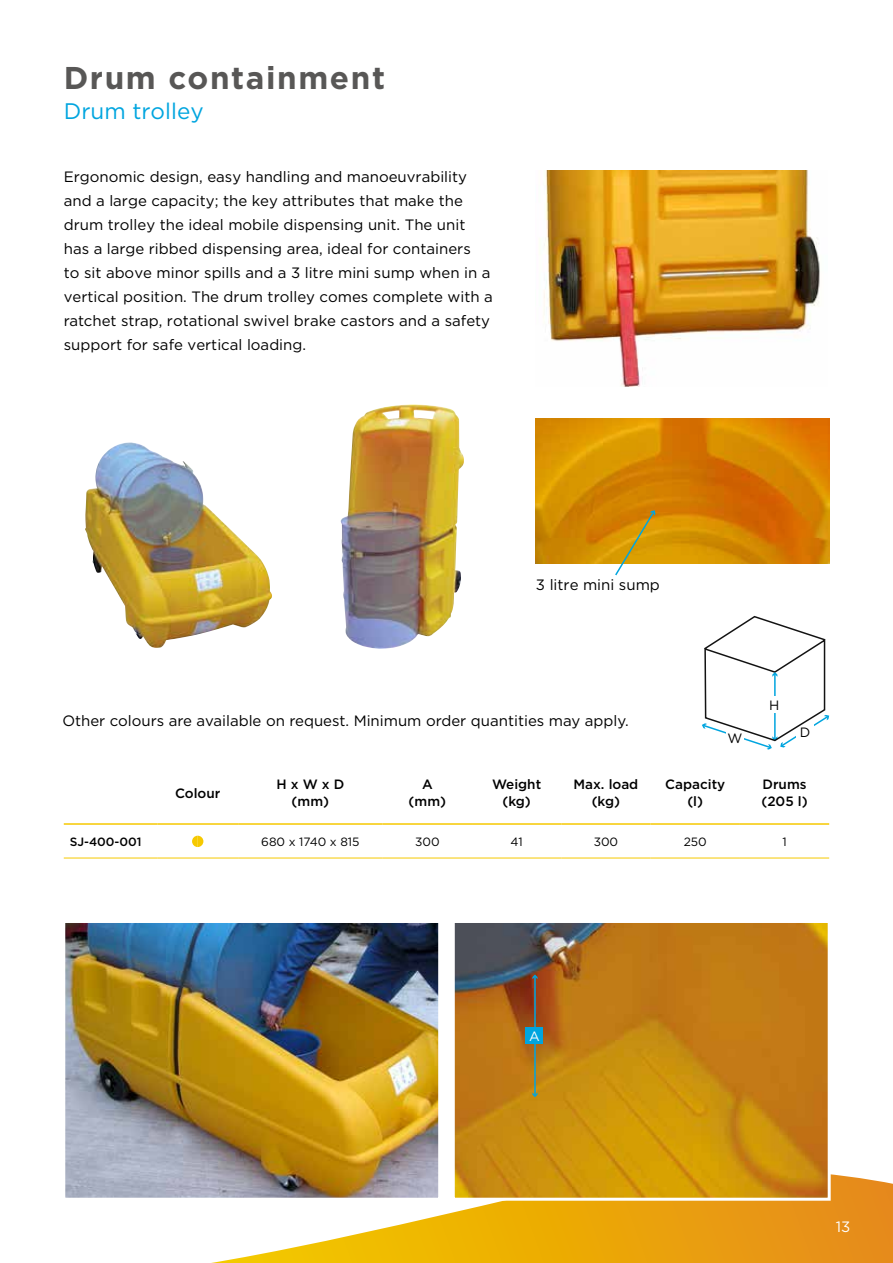
<style>
.page{position:relative;width:893px;height:1263px;background:#fff}
.page>*{position:absolute;margin:0;border:0;box-sizing:border-box;transform-origin:0 0}
.t1{font:700 31.5px "Gotham";letter-spacing:.05em;color:#585756}
.t2{font:22.5px "Gotham";color:#00a5df}
.t3{font:15px/24px "Gotham";color:#000}
.t4{font:15px "Gotham";color:#fff}
.t5{font:500 13.5px/16.5px "Gotham";color:#000;text-align:center}
.t6{font:13.5px "Gotham";color:#000}
.t7{font:13.5px "Gotham";color:#fff}
.t8{font:12px "Gotham";color:#000}
.t9{font:500 12px "Gotham";color:#000}
</style>
<div class="page">
<svg style="left:211px;top:1174px;width:682px;height:89px"></svg>
<img style="left:66px;top:924px;width:371px;height:273px">
<div style="left:62px;top:920px;width:379px;height:281px;border:3px solid #fff"></div>
<svg style="left:64px;top:835px;width:765px;height:23px"></svg>
<hr style="left:64px;top:823px;width:93px;height:2px;background:#f6c900">
<hr style="left:157px;top:823px;width:81px;height:2px;background:#f6c900">
<hr style="left:238px;top:823px;width:145px;height:2px;background:#f6c900">
<hr style="left:383px;top:823px;width:89px;height:2px;background:#f6c900">
<hr style="left:472px;top:823px;width:89px;height:2px;background:#f6c900">
<hr style="left:561px;top:823px;width:90px;height:2px;background:#f6c900">
<hr style="left:651px;top:823px;width:89px;height:2px;background:#f6c900">
<hr style="left:740px;top:823px;width:89px;height:2px;background:#f6c900">
<hr style="left:64px;top:858px;width:93px;height:1px;background:#f6c900">
<hr style="left:157px;top:858px;width:81px;height:1px;background:#f6c900">
<hr style="left:238px;top:858px;width:145px;height:1px;background:#f6c900">
<hr style="left:383px;top:858px;width:89px;height:1px;background:#f6c900">
<hr style="left:472px;top:858px;width:89px;height:1px;background:#f6c900">
<hr style="left:561px;top:858px;width:90px;height:1px;background:#f6c900">
<hr style="left:651px;top:858px;width:89px;height:1px;background:#f6c900">
<hr style="left:740px;top:858px;width:89px;height:1px;background:#f6c900">
<svg style="left:192px;top:836px;width:11px;height:11px"></svg>
<img style="left:85px;top:442px;width:187px;height:206px">
<img style="left:341px;top:405px;width:123px;height:244px">
<img style="left:456px;top:924px;width:371px;height:273px">
<div style="left:452px;top:920px;width:379px;height:281px;border:3px solid #fff"></div>
<hr style="left:534px;top:976px;width:2px;height:119px;background:#00a5df">
<svg style="left:532px;top:974px;width:5px;height:5px"></svg>
<div style="left:526px;top:1027px;width:17px;height:17px;background:#00a5df"></div>
<svg style="left:532px;top:1092px;width:5px;height:5px"></svg>
<img style="left:544px;top:170px;width:276px;height:217px">
<svg style="left:702px;top:615px;width:128px;height:134px"></svg>
<div style="left:765px;top:696px;width:18px;height:17px;background:#fff"></div>
<img style="left:536px;top:419px;width:293px;height:145px">
<svg style="left:614px;top:510px;width:42px;height:66px"></svg>
<h1 class="t1" style="left:64px;top:57px;width:323px">Drum containment</h1>
<h2 class="t2" style="left:64px;top:97px;width:141px">Drum trolley</h2>
<p class="t3" style="left:64px;top:164px;width:431px">Ergonomic design, easy handling and manoeuvrability and a large capacity; the key attributes that make the drum trolley the ideal mobile dispensing unit. The unit has a large ribbed dispensing area, ideal for containers<br>to sit above minor spills and a 3 litre mini sump when in a vertical position. The drum trolley comes complete with a ratchet strap, rotational swivel brake castors and a safety support for safe vertical loading.</p>
<p class="t3" style="left:536px;top:573px;width:125px">3 litre mini sump</p>
<p class="t3" style="left:62px;top:709px;width:568px">Other colours are available on request. Minimum order quantities may apply.</p>
<p class="t6" style="left:727px;top:729px;width:16px">W</p>
<p class="t6" style="left:769px;top:697px;width:12px">H</p>
<p class="t6" style="left:800px;top:724px;width:12px">D</p>
<p class="t5" style="left:175px;top:784px;width:47px">Colour</p>
<p class="t5" style="left:277px;top:776px;width:69px">H x W x D (mm)</p>
<p class="t5" style="left:409px;top:776px;width:39px">A (mm)</p>
<p class="t5" style="left:492px;top:776px;width:51px">Weight (kg)</p>
<p class="t5" style="left:573px;top:776px;width:66px">Max. load (kg)</p>
<p class="t5" style="left:665px;top:776px;width:62px">Capacity (l)</p>
<p class="t5" style="left:761px;top:776px;width:48px;text-align:left">Drums (205 l)</p>
<p class="t9" style="left:70px;top:834px;width:73px">SJ-400-001</p>
<p class="t8" style="left:261px;top:834px;width:100px">680 x 1740 x 815</p>
<p class="t8" style="left:415px;top:834px;width:26px">300</p>
<p class="t8" style="left:511px;top:834px;width:14px">41</p>
<p class="t8" style="left:594px;top:834px;width:26px">300</p>
<p class="t8" style="left:684px;top:834px;width:25px">250</p>
<p class="t8" style="left:782px;top:834px;width:6px">1</p>
<p class="t7" style="left:529px;top:1027px;width:12px">A</p>
<p class="t4" style="left:836px;top:1217px;width:16px">13</p>
</div>
